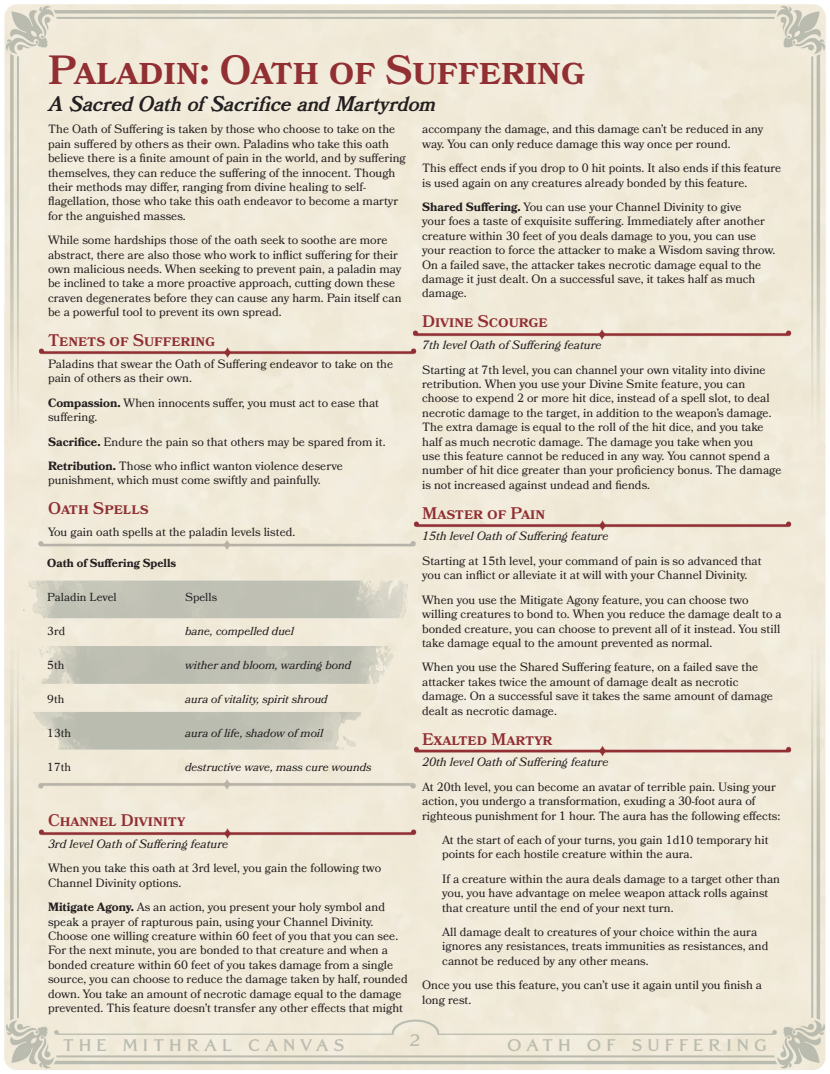
<style>
.page{position:relative;width:830px;height:1074px;background:#fff}
.page>*{position:absolute;margin:0;border:0;box-sizing:border-box;transform-origin:0 0}
.Monster_Name{font:600 40.72px "Bookmania";color:#912f33}
.Lore_Text{font:italic 19px "Bookman JF Pro";color:#231f20}
.Paragraph_Title{font:600 16.8px "Bookmania";color:#912f33}
.t1{font:700 16.8px "Grand Central";letter-spacing:.3em;color:#babbaf}
.Body_Text{font:12px/14.4px "Bookmania";color:#231f20}
.Body_Text-2{font:italic 12px "Bookmania";color:#231f20}
.Body_Text-3{font:italic 11.6px "Bookmania";color:#231f20}
.Body_Text-4{font:11.6px "Bookmania";color:#231f20}
.Body_Text-5{font:700 11.6px "Bookmania";color:#231f20}
.s1{font-weight:700}
</style>
<div class="page">
<div style="left:4px;top:4px;width:822px;height:1066px;background:#f1ead9"></div>
<img style="left:14px;top:358px;width:413px;height:501px">
<img style="left:410px;top:509px;width:384px;height:32px">
<img style="left:410px;top:734px;width:384px;height:32px">
<img style="left:35px;top:816px;width:384px;height:33px">
<img style="left:35px;top:336px;width:384px;height:33px">
<img style="left:410px;top:318px;width:383px;height:32px">
<svg style="left:35px;top:528px;width:384px;height:33px;background:#ece5d5"></svg>
<svg style="left:35px;top:767px;width:384px;height:33px;background:#ebe5d4"></svg>
<p class="Monster_Name" style="left:48px;top:46px;width:538px">Paladin: Oath of Suffering</p>
<p class="Lore_Text" style="left:48px;top:89px;width:388px">A Sacred Oath of Sacrifice and Martyrdom</p>
<p class="Body_Text" style="left:48px;top:122px;width:359px">The Oath of Suffering is taken by those who choose to take on the pain suffered by others as their own. Paladins who take this oath believe there is a finite amount of pain in the world, and by suffering themselves, they can reduce the suffering of the innocent. Though their methods may differ, ranging from divine healing to self&shy;flagellation, those who take this oath endeavor to become a martyr for the anguished masses.</p>
<p class="Body_Text" style="left:48px;top:233px;width:355px">While some hardships those of the oath seek to soothe are more abstract, there are also those who work to inflict suffering for their own malicious needs. When seeking to prevent pain, a paladin may be inclined to take a more proactive approach, cutting down these craven degenerates before they can cause any harm. Pain itself can be a powerful tool to prevent its own spread.</p>
<p class="Paragraph_Title" style="left:48px;top:330px;width:169px">Tenets of Suffering</p>
<p class="Body_Text" style="left:48px;top:356px;width:346px">Paladins that swear the Oath of Suffering endeavor to take on the pain of others as their own.</p>
<p class="Body_Text" style="left:48px;top:395px;width:332px"><span class="s1">Compassion.</span> When innocents suffer, you must act to ease that suffering.</p>
<p class="Body_Text" style="left:48px;top:434px;width:339px"><span class="s1">Sacrifice.</span> Endure the pain so that others may be spared from it.</p>
<p class="Body_Text" style="left:48px;top:458px;width:296px"><span class="s1">Retribution.</span> Those who inflict wanton violence deserve punishment, which must come swiftly and painfully.</p>
<p class="Paragraph_Title" style="left:48px;top:498px;width:102px">Oath Spells</p>
<p class="Body_Text" style="left:48px;top:524px;width:249px">You gain oath spells at the paladin levels listed.</p>
<p class="Body_Text-5" style="left:47px;top:555px;width:130px">Oath of Suffering Spells</p>
<p class="Body_Text-4" style="left:47px;top:589px;width:71px">Paladin Level</p>
<p class="Body_Text-4" style="left:185px;top:589px;width:33px">Spells</p>
<p class="Body_Text-4" style="left:47px;top:623px;width:19px">3rd</p>
<p class="Body_Text-3" style="left:185px;top:623px;width:110px">bane, compelled duel</p>
<p class="Body_Text-4" style="left:47px;top:657px;width:19px">5th</p>
<p class="Body_Text-3" style="left:185px;top:657px;width:167px">wither and bloom, warding bond</p>
<p class="Body_Text-4" style="left:47px;top:691px;width:19px">9th</p>
<p class="Body_Text-3" style="left:185px;top:691px;width:144px">aura of vitality, spirit shroud</p>
<p class="Body_Text-4" style="left:47px;top:725px;width:25px">13th</p>
<p class="Body_Text-3" style="left:185px;top:725px;width:140px">aura of life, shadow of moil</p>
<p class="Body_Text-4" style="left:47px;top:759px;width:25px">17th</p>
<p class="Body_Text-3" style="left:185px;top:759px;width:188px">destructive wave, mass cure wounds</p>
<p class="Paragraph_Title" style="left:48px;top:810px;width:139px">Channel Divinity</p>
<p class="Body_Text-2" style="left:48px;top:836px;width:182px">3rd level Oath of Suffering feature</p>
<p class="Body_Text" style="left:48px;top:860px;width:334px">When you take this oath at 3rd level, you gain the following two<br>Channel Divinity options.</p>
<p class="Body_Text" style="left:48px;top:899px;width:361px"><span class="s1">Mitigate Agony.</span> As an action, you present your holy symbol and speak a prayer of rapturous pain, using your Channel Divinity.<br>Choose one willing creature within 60 feet of you that you can see.<br>For the next minute, you are bonded to that creature and when a bonded creature within 60 feet of you takes damage from a single source, you can choose to reduce the damage taken by half, rounded down. You take an amount of necrotic damage equal to the damage prevented. This feature doesn’t transfer any other effects that might</p>
<p class="Body_Text" style="left:422px;top:122px;width:342px">accompany the damage, and this damage can’t be reduced in any way. You can only reduce damage this way once per round.</p>
<p class="Body_Text" style="left:422px;top:161px;width:360px">This effect ends if you drop to 0 hit points. It also ends if this feature is used again on any creatures already bonded by this feature.</p>
<p class="Body_Text" style="left:422px;top:199px;width:354px"><span class="s1">Shared Suffering.</span> You can use your Channel Divinity to give<br>your foes a taste of exquisite suffering. Immediately after another creature within 30 feet of you deals damage to you, you can use your reaction to force the attacker to make a Wisdom saving throw.<br>On a failed save, the attacker takes necrotic damage equal to the damage it just dealt. On a successful save, it takes half as much damage.</p>
<p class="Paragraph_Title" style="left:422px;top:312px;width:127px">Divine Scourge</p>
<p class="Body_Text-2" style="left:422px;top:338px;width:181px">7th level Oath of Suffering feature</p>
<p class="Body_Text" style="left:422px;top:362px;width:361px">Starting at 7th level, you can channel your own vitality into divine retribution. When you use your Divine Smite feature, you can choose to expend 2 or more hit dice, instead of a spell slot, to deal necrotic damage to the target, in addition to the weapon’s damage.<br>The extra damage is equal to the roll of the hit dice, and you take half as much necrotic damage. The damage you take when you<br>use this feature cannot be reduced in any way. You cannot spend a number of hit dice greater than your proficiency bonus. The damage is not increased against undead and fiends.</p>
<p class="Paragraph_Title" style="left:422px;top:503px;width:124px">Master of Pain</p>
<p class="Body_Text-2" style="left:422px;top:529px;width:188px">15th level Oath of Suffering feature</p>
<p class="Body_Text" style="left:422px;top:553px;width:341px">Starting at 15th level, your command of pain is so advanced that you can inflict or alleviate it at will with your Channel Divinity.</p>
<p class="Body_Text" style="left:422px;top:592px;width:361px">When you use the Mitigate Agony feature, you can choose two willing creatures to bond to. When you reduce the damage dealt to a bonded creature, you can choose to prevent all of it instead. You still take damage equal to the amount prevented as normal.</p>
<p class="Body_Text" style="left:422px;top:659px;width:352px">When you use the Shared Suffering feature, on a failed save the attacker takes twice the amount of damage dealt as necrotic damage. On a successful save it takes the same amount of damage dealt as necrotic damage.</p>
<p class="Paragraph_Title" style="left:422px;top:728px;width:132px">Exalted Martyr</p>
<p class="Body_Text-2" style="left:422px;top:754px;width:188px">20th level Oath of Suffering feature</p>
<p class="Body_Text" style="left:422px;top:779px;width:359px">At 20th level, you can become an avatar of terrible pain. Using your action, you undergo a transformation, exuding a 30-foot aura of righteous punishment for 1 hour. The aura has the following effects:</p>
<p class="Body_Text" style="left:442px;top:832px;width:328px">At the start of each of your turns, you gain 1d10 temporary hit points for each hostile creature within the aura.</p>
<p class="Body_Text" style="left:442px;top:871px;width:339px">If a creature within the aura deals damage to a target other than you, you have advantage on melee weapon attack rolls against that creature until the end of your next turn.</p>
<p class="Body_Text" style="left:442px;top:924px;width:327px">All damage dealt to creatures of your choice within the aura ignores any resistances, treats immunities as resistances, and cannot be reduced by any other means.</p>
<p class="Body_Text" style="left:422px;top:977px;width:341px">Once you use this feature, you can’t use it again until you finish a long rest.</p>
<h3 class="t1" style="left:63px;top:1034px;width:282px">THE MITHRAL CANVAS</h3>
<h3 class="t1" style="left:409px;top:1029px;width:12px">2</h3>
<h3 class="t1" style="left:507px;top:1034px;width:261px">OATH OF SUFFERING</h3>
</div>
